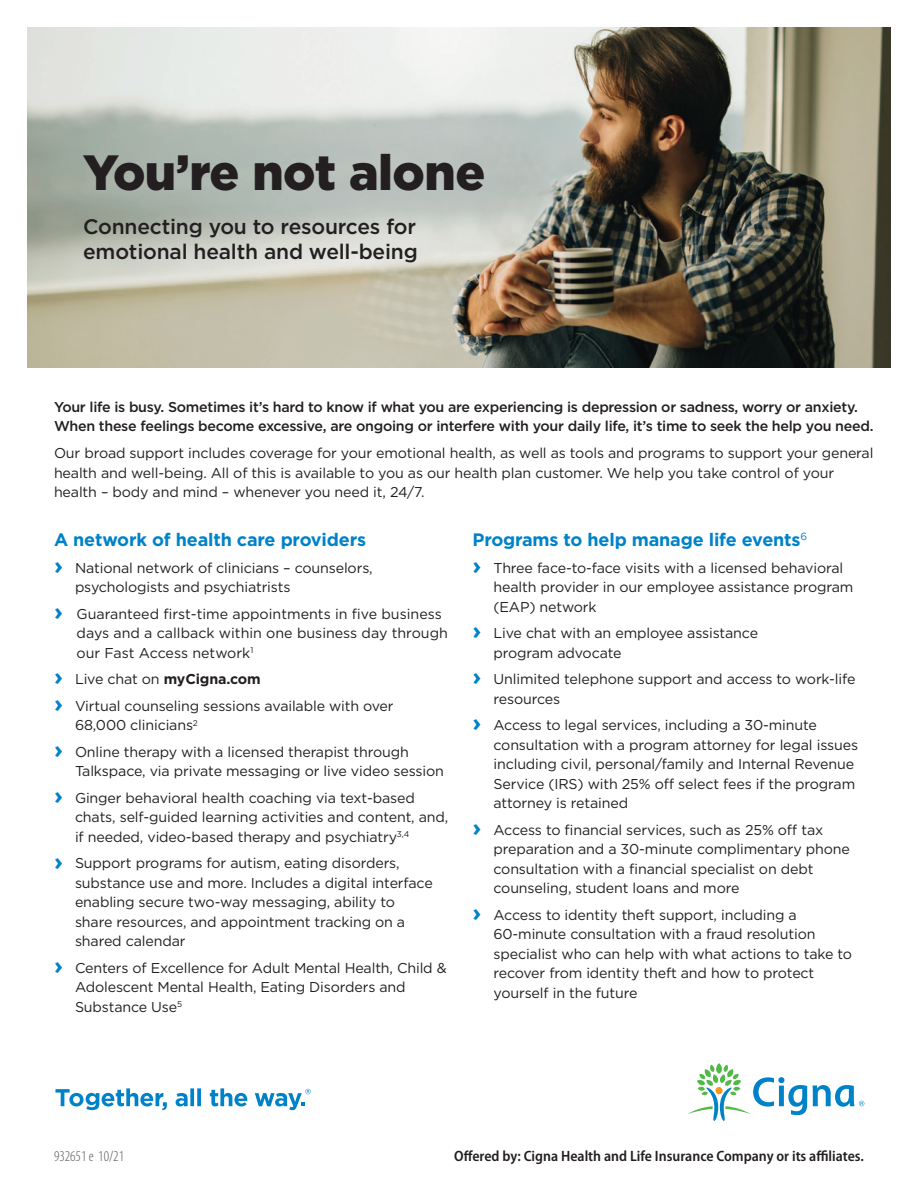
<style>
.page{position:relative;width:918px;height:1188px;background:#fff}
.page>*{position:absolute;margin:0;border:0;box-sizing:border-box;transform-origin:0 0}
.Headline_2_bars_phot{font:900 49.5px "Gotham";letter-spacing:-.01em;color:#231f20}
.Subheadline_bold_14{font:500 21px/25.2px "Gotham";letter-spacing:-.01em;color:#231f20}
.Subhead_body_bold_12{font:700 18px "Gotham";letter-spacing:-.01em;color:#0082c8}
.Offered_by_legal{font:600 semi-condensed 15px "Myriad Pro";color:#231f20}
.Offered_by_legal-2{font:300 condensed 15px "Myriad Pro";color:#57585a}
.Bullet_copy_book_9_5{font:14.25px/19.5px "Gotham";letter-spacing:-.01em;color:#231f20}
.Subhead_body_bold_12-2{font:14.25px/19.5px "Gotham";letter-spacing:-.01em;color:#231f20}
.Subhead_body_bold_12-3{font:500 14.25px/19.5px "Gotham";letter-spacing:-.02em;color:#231f20}
.Bullet_copy_book_9_5-2{font:700 14.25px "Gotham";letter-spacing:-.01em;color:#231f20}
.s1{font-weight:700;font-size:24px;color:#0082c8}
.s2{font-size:24px;color:#0082c8}
.s3{font-weight:400}
</style>
<div class="page">
<img style="left:27px;top:27px;width:864px;height:340px">
<svg style="left:55px;top:1088px;width:112px;height:22px"></svg>
<svg style="left:176px;top:1088px;width:25px;height:18px"></svg>
<svg style="left:210px;top:1088px;width:37px;height:19px"></svg>
<svg style="left:255px;top:1089px;width:56px;height:21px"></svg>
<svg style="left:688px;top:1063px;width:176px;height:58px"></svg>
<p class="Headline_2_bars_phot" style="left:83px;top:138px;width:404px">You’re not alone</p>
<p class="Subheadline_bold_14" style="left:83px;top:213px;width:336px">Connecting you to resources for emotional health and well-being</p>
<p class="Subhead_body_bold_12-3" style="left:54px;top:397px;width:821px">Your life is busy. Sometimes it’s hard to know if what you are experiencing is depression or sadness, worry or anxiety.<br>When these feelings become excessive, are ongoing or interfere with your daily life, it’s time to seek the help you need.</p>
<p class="Subhead_body_bold_12-2" style="left:54px;top:443px;width:821px">Our broad support includes coverage for your emotional health, as well as tools and programs to support your general health and well-being. All of this is available to you as our health plan customer. We help you take control of your health – body and mind – whenever you need it, 24/7.</p>
<p class="Subhead_body_bold_12" style="left:54px;top:528px;width:314px">A network of health care providers</p>
<p class="Bullet_copy_book_9_5" style="left:75px;top:558px;width:299px;text-indent:-21px"><span class="s1">›</span> National network of clinicians – counselors, psychologists and psychiatrists</p>
<p class="Bullet_copy_book_9_5" style="left:77px;top:604px;width:373px;text-indent:-23px"><span class="s1">›</span> Guaranteed first-time appointments in five business days and a callback within one business day through our Fast Access network<sup>1</sup></p>
<p class="Bullet_copy_book_9_5-2" style="left:54px;top:670px;width:208px"><span class="s2">›</span> <span class="s3">Live chat on</span> myCigna.com</p>
<p class="Bullet_copy_book_9_5" style="left:75px;top:696px;width:320px;text-indent:-21px"><span class="s1">›</span> Virtual counseling sessions available with over<br>68,000 clinicians<sup>2</sup></p>
<p class="Bullet_copy_book_9_5" style="left:75px;top:742px;width:371px;text-indent:-21px"><span class="s1">›</span> Online therapy with a licensed therapist through<br>Talkspace, via private messaging or live video session</p>
<p class="Bullet_copy_book_9_5" style="left:75px;top:788px;width:375px;text-indent:-21px"><span class="s1">›</span> Ginger behavioral health coaching via text-based chats, self-guided learning activities and content, and, if needed, video-based therapy and psychiatry<sup>3,4</sup></p>
<p class="Bullet_copy_book_9_5" style="left:75px;top:853px;width:359px;text-indent:-21px"><span class="s1">›</span> Support programs for autism, eating disorders, substance use and more. Includes a digital interface enabling secure two-way messaging, ability to share resources, and appointment tracking on a shared calendar</p>
<p class="Bullet_copy_book_9_5" style="left:75px;top:958px;width:373px;text-indent:-21px"><span class="s1">›</span> Centers of Excellence for Adult Mental Health, Child &amp;<br>Adolescent Mental Health, Eating Disorders and<br>Substance Use<sup>5</sup></p>
<p class="Subhead_body_bold_12" style="left:472px;top:528px;width:336px">Programs to help manage life events<sup>6</sup></p>
<p class="Bullet_copy_book_9_5" style="left:494px;top:558px;width:361px;text-indent:-21px"><span class="s1">›</span> Three face-to-face visits with a licensed behavioral health provider in our employee assistance program (EAP) network</p>
<p class="Bullet_copy_book_9_5" style="left:494px;top:623px;width:266px;text-indent:-21px"><span class="s1">›</span> Live chat with an employee assistance program advocate</p>
<p class="Bullet_copy_book_9_5" style="left:494px;top:669px;width:364px;text-indent:-21px"><span class="s1">›</span> Unlimited telephone support and access to work-life resources</p>
<p class="Bullet_copy_book_9_5" style="left:494px;top:715px;width:366px;text-indent:-21px"><span class="s1">›</span> Access to legal services, including a 30-minute consultation with a program attorney for legal issues including civil, personal/family and Internal Revenue Service (IRS) with 25% off select fees if the program attorney is retained</p>
<p class="Bullet_copy_book_9_5" style="left:494px;top:820px;width:358px;text-indent:-21px"><span class="s1">›</span> Access to financial services, such as 25% off tax preparation and a 30-minute complimentary phone consultation with a financial specialist on debt counseling, student loans and more</p>
<p class="Bullet_copy_book_9_5" style="left:494px;top:905px;width:360px;text-indent:-21px"><span class="s1">›</span> Access to identity theft support, including a 60-minute consultation with a fraud resolution specialist who can help with what actions to take to recover from identity theft and how to protect yourself in the future</p>
<p class="Offered_by_legal-2" style="left:54px;top:1148px;width:72px">932651 e 10/21</p>
<p class="Offered_by_legal" style="left:454px;top:1147px;width:411px">Offered by: Cigna Health and Life Insurance Company or its affiliates.</p>
</div>
